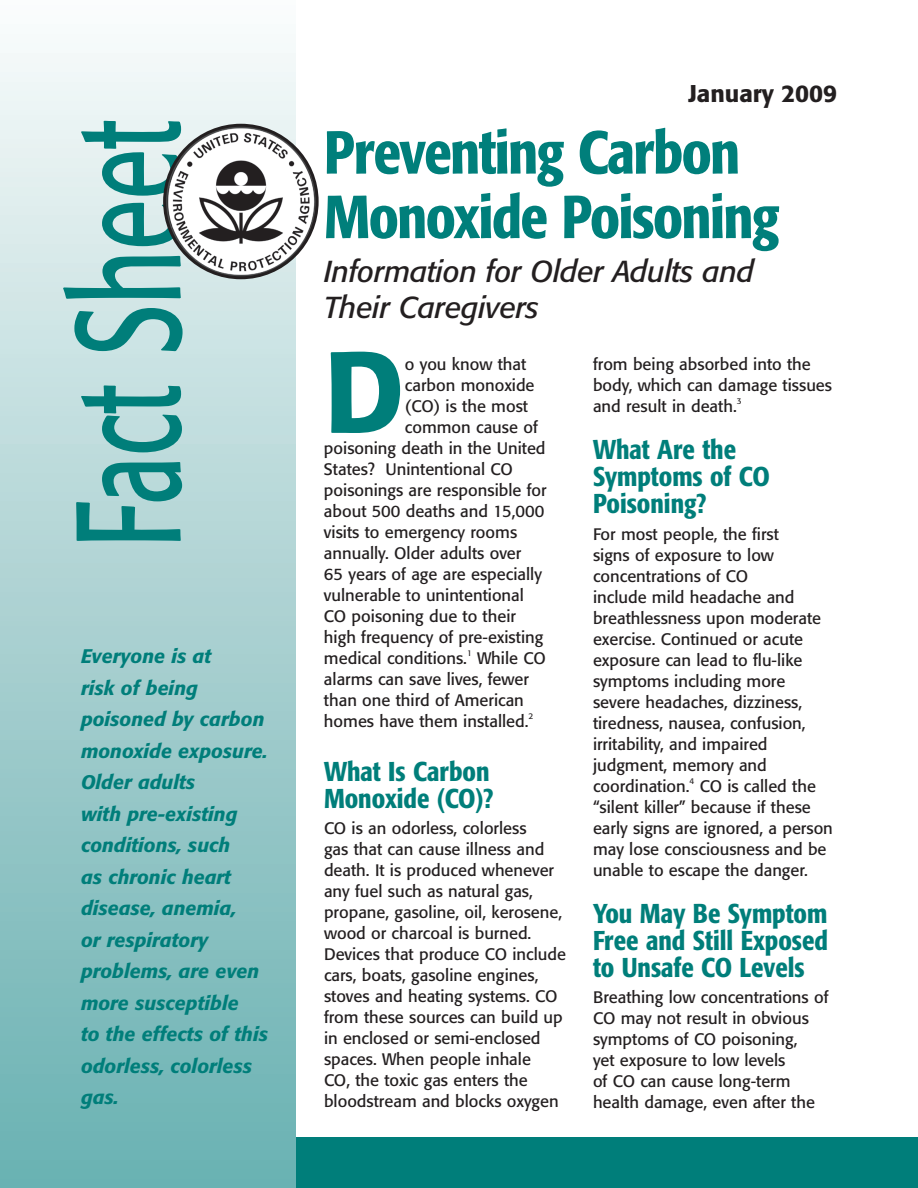
<style>
.page{position:relative;width:918px;height:1188px;background:#fff}
.page>*{position:absolute;margin:0;border:0;box-sizing:border-box;transform-origin:0 0}
.t1{font:147px "Formata";letter-spacing:-.005em;color:#007e7a;scale:.64 1}
.t2{font:500 114.3px "Formata";color:#007e7a}
.t3{font:500 condensed 60px/64.5px "Formata";letter-spacing:-.025em;color:#007f7b}
.t4{font:italic 30px/36px "Formata";letter-spacing:-.01em;color:#231f20}
.t5{font:500 condensed 27px/27px "Formata";color:#007e7a}
.t6{font:500 24px "Formata";color:#231f20}
.t7{font:italic 500 19.5px/31.5px "Formata";color:#007e7a}
.t8{font:16.5px/21px "Formata";color:#231f20}
.t9{font:8.25px "Formata";color:#231f20}
</style>
<div class="page">
<div style="left:230px;top:1138px;width:688px;height:50px;background:#007e7a"></div>
<div style="left:0;top:0;width:295px;height:1188px;background:linear-gradient(to bottom,#f7f9f9,#67afb0)"></div>
<img style="left:165px;top:125px;width:152px;height:153px;border-radius:76px">
<div style="left:163px;top:124px;width:156px;height:155px;border:3px solid #231f20;border-radius:50%"></div>
<h1 class="t1" style="left:39px;top:548px;width:670px;rotate:-90deg">Fact Sheet</h1>
<p class="t7" style="left:81px;top:641px;width:189px">Everyone is at<br>risk of being poisoned by carbon monoxide exposure.<br>Older adults<br>with pre-existing conditions, such<br>as chronic heart disease, anemia,<br>or respiratory problems, are even more susceptible<br>to the effects of this odorless, colorless gas.</p>
<h3 class="t6" style="left:688px;top:78px;width:150px">January 2009</h3>
<h3 class="t3" style="left:324px;top:120px;width:457px">Preventing Carbon<br>Monoxide Poisoning</h3>
<h3 class="t4" style="left:324px;top:253px;width:432px">Information for Older Adults and<br>Their Caregivers</h3>
<h2 class="t2" style="left:324px;top:322px;width:82px">D</h2>
<p class="t8" style="left:405px;top:354px;width:123px">o you know that</p>
<p class="t8" style="left:405px;top:375px;width:131px">carbon monoxide</p>
<p class="t8" style="left:405px;top:396px;width:125px">(CO) is the most</p>
<p class="t8" style="left:405px;top:417px;width:134px">common cause of</p>
<p class="t8" style="left:324px;top:438px;width:223px">poisoning death in the United</p>
<p class="t8" style="left:324px;top:459px;width:190px">States? Unintentional CO</p>
<p class="t8" style="left:324px;top:480px;width:224px">poisonings are responsible for</p>
<p class="t8" style="left:324px;top:501px;width:222px">about 500 deaths and 15,000</p>
<p class="t8" style="left:324px;top:522px;width:195px">visits to emergency rooms</p>
<p class="t8" style="left:324px;top:543px;width:199px">annually. Older adults over</p>
<p class="t8" style="left:324px;top:564px;width:219px">65 years of age are especially</p>
<p class="t8" style="left:324px;top:585px;width:201px">vulnerable to unintentional</p>
<p class="t8" style="left:324px;top:606px;width:194px">CO poisoning due to their</p>
<p class="t8" style="left:324px;top:627px;width:221px">high frequency of pre-existing</p>
<p class="t8" style="left:324px;top:648px;width:223px">medical conditions.<sup>1</sup> While CO</p>
<p class="t8" style="left:324px;top:669px;width:207px">alarms can save lives, fewer</p>
<p class="t8" style="left:324px;top:690px;width:201px">than one third of American</p>
<p class="t8" style="left:324px;top:711px;width:206px">homes have them installed.</p>
<p class="t9" style="left:529px;top:712px;width:6px">2</p>
<h3 class="t5" style="left:324px;top:758px;width:171px">What Is Carbon<br>Monoxide (CO)?</h3>
<p class="t8" style="left:324px;top:818px;width:244px">CO is an odorless, colorless<br>gas that can cause illness and death. It is produced whenever any fuel such as natural gas, propane, gasoline, oil, kerosene, wood or charcoal is burned.<br>Devices that produce CO include cars, boats, gasoline engines, stoves and heating systems. CO from these sources can build up in enclosed or semi-enclosed spaces. When people inhale<br>CO, the toxic gas enters the bloodstream and blocks oxygen</p>
<p class="t8" style="left:593px;top:354px;width:241px">from being absorbed into the body, which can damage tissues and result in death.</p>
<p class="t9" style="left:737px;top:397px;width:6px">3</p>
<h3 class="t5" style="left:593px;top:436px;width:178px">What Are the<br>Symptoms of CO<br>Poisoning?</h3>
<p class="t8" style="left:593px;top:523px;width:241px">For most people, the first<br>signs of exposure to low concentrations of CO<br>include mild headache and breathlessness upon moderate exercise. Continued or acute exposure can lead to flu-like symptoms including more severe headaches, dizziness, tiredness, nausea, confusion, irritability, and impaired judgment, memory and coordination.<sup>4</sup> CO is called the “silent killer” because if these early signs are ignored, a person may lose consciousness and be unable to escape the danger.</p>
<h3 class="t5" style="left:593px;top:900px;width:236px;text-align:justify">You May Be Symptom Free and Still Exposed to Unsafe CO Levels</h3>
<p class="t8" style="left:593px;top:987px;width:237px">Breathing low concentrations of<br>CO may not result in obvious symptoms of CO poisoning,<br>yet exposure to low levels<br>of CO can cause long-term health damage, even after the</p>
</div>
